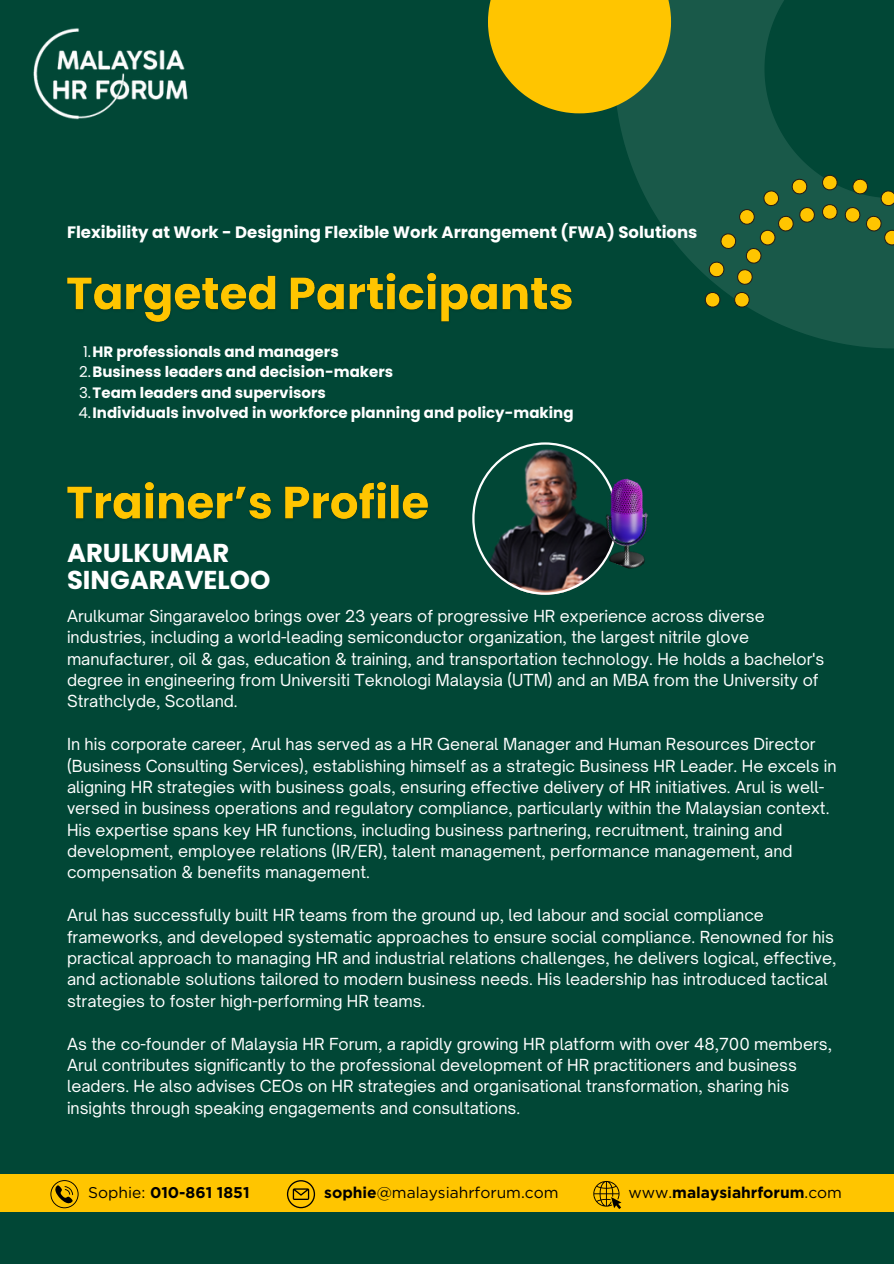
<style>
.page{position:relative;width:894px;height:1264px;background:#fff}
.page>*{position:absolute;margin:0;border:0;box-sizing:border-box;transform-origin:0 0}
.t1{font:700 25.8px/26.2px "Poppins";color:#fff}
.t2{font:700 16.5px "Poppins";color:#fff}
.t3{font:15.9px/21.5px "Open Sauce One";color:#fff}
.t4{font:700 15.6px "Gotham";color:#000}
.t5{font:15.6px "Gotham";color:#000}
.t6{font:700 15px "Poppins";color:#fff}
.s1{font-weight:400}
.s2{font-weight:700}
</style>
<div class="page">
<div style="left:0;top:0;width:893px;height:1263px;background:#014736"></div>
<svg style="left:618px;top:0;width:275px;height:348px;fill:#195949"></svg>
<img style="left:67px;top:273px;width:505px;height:49px">
<svg style="left:733px;top:292px;width:16px;height:15px"></svg>
<svg style="left:704px;top:292px;width:16px;height:15px"></svg>
<svg style="left:708px;top:0;width:185px;height:285px"></svg>
<svg style="left:488px;top:0;width:182px;height:113px;background:#d5b10a"></svg>
<div style="left:0;top:1174px;width:893px;height:38px;background:#ffc500"></div>
<svg style="left:50px;top:1180px;width:29px;height:28px"></svg>
<svg style="left:287px;top:1180px;width:28px;height:28px"></svg>
<svg style="left:593px;top:1181px;width:28px;height:28px"></svg>
<img style="left:33px;top:28px;width:155px;height:92px">
<img style="left:472px;top:442px;width:133px;height:152px">
<img style="left:587px;top:475px;width:61px;height:98px">
<img style="left:67px;top:482px;width:361px;height:37px">
<p class="t2" style="left:67px;top:221px;width:631px">Flexibility at Work - Designing Flexible Work Arrangement (FWA) Solutions</p>
<p class="t6" style="left:83px;top:341px;width:257px"><span class="s1">1.</span>HR professionals and managers</p>
<p class="t6" style="left:79px;top:362px;width:315px"><span class="s1">2.</span>Business leaders and decision-makers</p>
<p class="t6" style="left:79px;top:382px;width:248px"><span class="s1">3.</span>Team leaders and supervisors</p>
<p class="t6" style="left:78px;top:402px;width:496px"><span class="s1">4.</span>Individuals involved in workforce planning and policy-making</p>
<p class="t1" style="left:67px;top:540px;width:205px">ARULKUMAR<br>SINGARAVELOO</p>
<p class="t3" style="left:67px;top:605px;width:758px">Arulkumar Singaraveloo brings over 23 years of progressive HR experience across diverse industries, including a world-leading semiconductor organization, the largest nitrile glove manufacturer, oil &amp; gas, education &amp; training, and transportation technology. He holds a bachelor's degree in engineering from Universiti Teknologi Malaysia (UTM) and an MBA from the University of Strathclyde, Scotland.</p>
<p class="t3" style="left:67px;top:733px;width:770px">In his corporate career, Arul has served as a HR General Manager and Human Resources Director (Business Consulting Services), establishing himself as a strategic Business HR Leader. He excels in aligning HR strategies with business goals, ensuring effective delivery of HR initiatives. Arul is well&shy;versed in business operations and regulatory compliance, particularly within the Malaysian context.</p>
<h2 class="t3" style="left:67px;top:819px;width:727px">His expertise spans key HR functions, including business partnering, recruitment, training and development, employee relations (IR/ER), talent management, performance management, and compensation &amp; benefits management.</h2>
<p class="t3" style="left:67px;top:904px;width:770px">Arul has successfully built HR teams from the ground up, led labour and social compliance frameworks, and developed systematic approaches to ensure social compliance. Renowned for his practical approach to managing HR and industrial relations challenges, he delivers logical, effective, and actionable solutions tailored to modern business needs. His leadership has introduced tactical strategies to foster high-performing HR teams.</p>
<p class="t3" style="left:67px;top:1032px;width:766px">As the co-founder of Malaysia HR Forum, a rapidly growing HR platform with over 48,700 members, Arul contributes significantly to the professional development of HR practitioners and business leaders. He also advises CEOs on HR strategies and organisational transformation, sharing his insights through speaking engagements and consultations.</p>
<h3 class="t4" style="left:88px;top:1183px;width:163px"><span class="s1">Sophie:</span> 010-861 1851</h3>
<h3 class="t5" style="left:324px;top:1183px;width:236px"><span class="s2">sophie</span>@malaysiahrforum.com</h3>
<h3 class="t4" style="left:628px;top:1183px;width:215px"><span class="s1">www.</span>malaysiahrforum<span class="s1">.com</span></h3>
</div>
